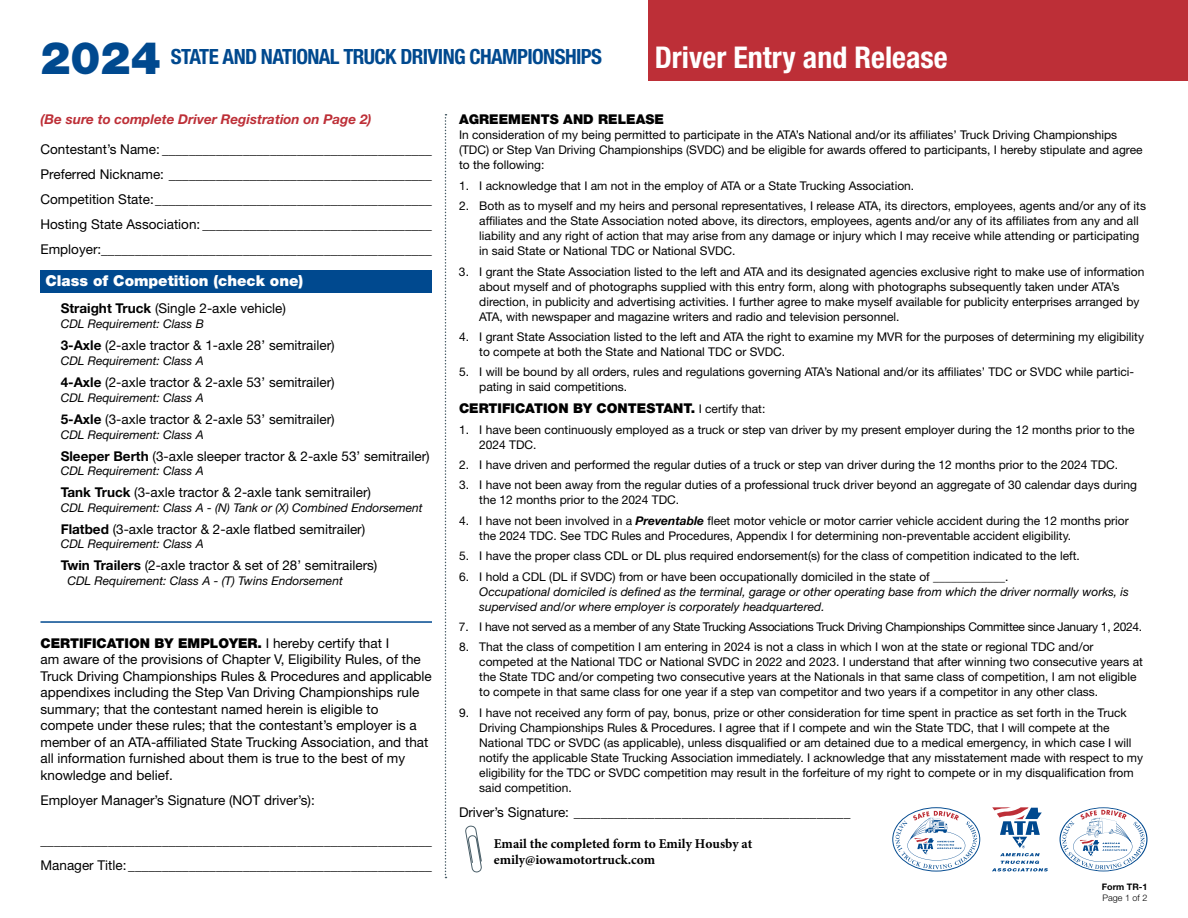
<style>
.page{position:relative;width:1188px;height:918px;background:#fff}
.page>*{position:absolute;margin:0;border:0;box-sizing:border-box;transform-origin:0 0}
.t1{font:900 45px "Helvetica Neue LT Std";color:#00498f}
.t2{font:700 condensed 30px "Helvetica Neue LT Std";color:#fff}
.t3{font:700 condensed 21px "Helvetica Neue LT Std";letter-spacing:-.03em;color:#00498f}
.t4{font:900 15px "Helvetica Neue LT Std";color:#fff}
.t5{font:13.5px/16.5px "Helvetica Neue LT Std";color:#000}
.t6{font:700 13.5px/16.2px "Minion Pro";color:#000}
.t7{font:900 13.5px "Helvetica Neue LT Std";color:#000}
.t8{font:italic 700 13.5px "Helvetica Neue LT Std";color:#bd2f37}
.t9{font:12px/15px "Helvetica Neue LT Std";color:#000}
.t10{font:italic 12px/15px "Helvetica Neue LT Std";color:#000}
.t11{font:12px "Helvetica Neue LT Std";letter-spacing:-.025em;color:#000}
.t12{font:700 9px "Helvetica Neue LT Std";color:#000}
.t13{font:300 9px "Helvetica Neue LT Std";color:#000}
.s1{font-weight:700}
.s2{font-weight:900}
.s3{font-weight:400;font-size:12px}
.s4{font-weight:700;font-style:italic}
</style>
<div class="page">
<div style="left:648px;top:0;width:540px;height:81px;background:#bd2f37"></div>
<hr style="left:40px;top:621px;width:392px;height:2px;background:#00498f">
<div style="left:40px;top:271px;width:392px;height:22px;background:#00498f"></div>
<svg style="left:445px;top:114px;width:2px;height:764px"></svg>
<svg style="left:465px;top:825px;width:17px;height:48px"></svg>
<svg style="left:1060px;top:807px;width:88px;height:64px"></svg>
<svg style="left:892px;top:807px;width:88px;height:65px"></svg>
<svg style="left:992px;top:807px;width:56px;height:64px"></svg>
<h1 class="t1" style="left:40px;top:31px;width:122px">2024</h1>
<h3 class="t3" style="left:171px;top:44px;width:433px">STATE AND NATIONAL TRUCK DRIVING CHAMPIONSHIPS</h3>
<h2 class="t2" style="left:655px;top:39px;width:295px">Driver Entry and Release</h2>
<p class="t8" style="left:40px;top:111px;width:333px">(Be sure to complete Driver Registration on Page 2)</p>
<p class="t5" style="left:40px;top:136px;width:393px;line-height:25.2px;text-align:justify">Contestant’s Name: ________________________________________ Preferred Nickname: _______________________________________ Competition State:_________________________________________ Hosting State Association: __________________________________ Employer:_________________________________________________</p>
<p class="t4" style="left:46px;top:271px;width:259px">Class of Competition (check one)</p>
<p class="t5" style="left:61px;top:300px;width:227px"><span class="s1">Straight Truck</span> (Single 2-axle vehicle)</p>
<p class="t10" style="left:61px;top:316px;width:145px">CDL Requirement: Class B</p>
<p class="t5" style="left:61px;top:337px;width:275px"><span class="s1">3-Axle</span> (2-axle tractor &amp; 1-axle 28’ semitrailer)</p>
<p class="t10" style="left:61px;top:353px;width:144px">CDL Requirement: Class A</p>
<p class="t5" style="left:61px;top:373px;width:275px"><span class="s1">4-Axle</span> (2-axle tractor &amp; 2-axle 53’ semitrailer)</p>
<p class="t10" style="left:61px;top:390px;width:144px">CDL Requirement: Class A</p>
<p class="t5" style="left:61px;top:410px;width:275px"><span class="s1">5-Axle</span> (3-axle tractor &amp; 2-axle 53’ semitrailer)</p>
<p class="t10" style="left:61px;top:427px;width:144px">CDL Requirement: Class A</p>
<p class="t5" style="left:61px;top:447px;width:371px"><span class="s1">Sleeper Berth</span> (3-axle sleeper tractor &amp; 2-axle 53’ semitrailer)</p>
<p class="t10" style="left:61px;top:463px;width:144px">CDL Requirement: Class A</p>
<p class="t5" style="left:61px;top:483px;width:312px"><span class="s1">Tank Truck</span> (3-axle tractor &amp; 2-axle tank semitrailer)</p>
<p class="t10" style="left:61px;top:500px;width:363px">CDL Requirement: Class A - (N) Tank or (X) Combined Endorsement</p>
<p class="t5" style="left:61px;top:520px;width:306px"><span class="s1">Flatbed</span> (3-axle tractor &amp; 2-axle flatbed semitrailer)</p>
<p class="t10" style="left:61px;top:536px;width:144px">CDL Requirement: Class A</p>
<p class="t5" style="left:61px;top:557px;width:318px"><span class="s1">Twin Trailers</span> (2-axle tractor &amp; set of 28’ semitrailers)</p>
<p class="t10" style="left:67px;top:573px;width:277px">CDL Requirement: Class A - (T) Twins Endorsement</p>
<p class="t5" style="left:40px;top:634px;width:393px"><span class="s2">CERTIFICATION BY EMPLOYER.</span> I hereby certify that I<br>am aware of the provisions of Chapter V, Eligibility Rules, of the Truck Driving Championships Rules &amp; Procedures and applicable appendixes including the Step Van Driving Championships rule summary; that the contestant named herein is eligible to compete under these rules; that the contestant’s employer is a member of an ATA-affiliated State Trucking Association, and that all information furnished about them is true to the best of my knowledge and belief.</p>
<p class="t5" style="left:40px;top:791px;width:276px">Employer Manager’s Signature (NOT driver’s):</p>
<p class="t5" style="left:40px;top:827px;width:393px;line-height:25.2px">__________________________________________________________<br>Manager Title: _____________________________________________</p>
<p class="t7" style="left:459px;top:111px;width:207px">AGREEMENTS AND RELEASE</p>
<p class="t9" style="left:459px;top:127px;width:685px">In consideration of my being permitted to participate in the ATA’s National and/or its affiliates’ Truck Driving Championships (TDC) or Step Van Driving Championships (SVDC) and be eligible for awards offered to participants, I hereby stipulate and agree to the following:</p>
<p class="t9" style="left:459px;top:178px;width:457px">1. I acknowledge that I am not in the employ of ATA or a State Trucking Association.</p>
<p class="t9" style="left:479px;top:198px;width:668px;text-indent:-20px">2. Both as to myself and my heirs and personal representatives, I release ATA, its directors, employees, agents and/or any of its affiliates and the State Association noted above, its directors, employees, agents and/or any of its affiliates from any and all liability and any right of action that may arise from any damage or injury which I may receive while attending or participating in said State or National TDC or National SVDC.</p>
<p class="t9" style="left:479px;top:264px;width:667px;text-indent:-20px">3. I grant the State Association listed to the left and ATA and its designated agencies exclusive right to make use of information about myself and of photographs supplied with this entry form, along with photographs subsequently taken under ATA’s direction, in publicity and advertising activities. I further agree to make myself available for publicity enterprises arranged by ATA, with newspaper and magazine writers and radio and television personnel.</p>
<p class="t9" style="left:479px;top:329px;width:666px;text-indent:-20px">4. I grant State Association listed to the left and ATA the right to examine my MVR for the purposes of determining my eligibility to compete at both the State and National TDC or SVDC.</p>
<p class="t9" style="left:479px;top:364px;width:656px;text-indent:-20px">5. I will be bound by all orders, rules and regulations governing ATA’s National and/or its affiliates’ TDC or SVDC while partici&shy;pating in said competitions.</p>
<p class="t7" style="left:459px;top:400px;width:308px">CERTIFICATION BY CONTESTANT. <span class="s3">I certify that:</span></p>
<p class="t9" style="left:479px;top:422px;width:657px;text-indent:-20px">1. I have been continuously employed as a truck or step van driver by my present employer during the 12 months prior to the<br>2024 TDC.</p>
<p class="t9" style="left:459px;top:457px;width:661px">2. I have driven and performed the regular duties of a truck or step van driver during the 12 months prior to the 2024 TDC.</p>
<p class="t9" style="left:479px;top:477px;width:659px;text-indent:-20px">3. I have not been away from the regular duties of a professional truck driver beyond an aggregate of 30 calendar days during the 12 months prior to the 2024 TDC.</p>
<p class="t9" style="left:479px;top:513px;width:651px;text-indent:-20px">4. I have not been involved in a <span class="s4">Preventable</span> fleet motor vehicle or motor carrier vehicle accident during the 12 months prior the 2024 TDC. See TDC Rules and Procedures, Appendix I for determining non-preventable accident eligibility.</p>
<p class="t9" style="left:459px;top:548px;width:622px">5. I have the proper class CDL or DL plus required endorsement(s) for the class of competition indicated to the left.</p>
<p class="t9" style="left:459px;top:569px;width:551px">6. I hold a CDL (DL if SVDC) from or have been occupationally domiciled in the state of ____________.</p>
<p class="t10" style="left:479px;top:584px;width:651px">Occupational domiciled is defined as the terminal, garage or other operating base from which the driver normally works, is supervised and/or where employer is corporately headquartered.</p>
<p class="t11" style="left:459px;top:619px;width:685px">7. I have not served as a member of any State Trucking Associations Truck Driving Championships Committee since January 1, 2024.</p>
<p class="t9" style="left:479px;top:639px;width:665px;text-indent:-20px">8. That the class of competition I am entering in 2024 is not a class in which I won at the state or regional TDC and/or competed at the National TDC or National SVDC in 2022 and 2023. I understand that after winning two consecutive years at the State TDC and/or competing two consecutive years at the Nationals in that same class of competition, I am not eligible to compete in that same class for one year if a step van competitor and two years if a competitor in any other class.</p>
<p class="t9" style="left:479px;top:705px;width:665px;text-indent:-20px">9. I have not received any form of pay, bonus, prize or other consideration for time spent in practice as set forth in the Truck Driving Championships Rules &amp; Procedures. I agree that if I compete and win the State TDC, that I will compete at the National TDC or SVDC (as applicable), unless disqualified or am detained due to a medical emergency, in which case I will notify the applicable State Trucking Association immediately. I acknowledge that any misstatement made with respect to my eligibility for the TDC or SVDC competition may result in the forfeiture of my right to compete or in my disqualification from said competition.</p>
<p class="t5" style="left:459px;top:804px;width:393px">Driver’s Signature: _________________________________________</p>
<p class="t6" style="left:494px;top:835px;width:260px">Email the completed form to Emily Housby at emily@iowamotortruck.com</p>
<p class="t12" style="left:1102px;top:882px;width:47px">Form TR-1</p>
<p class="t13" style="left:1103px;top:892px;width:46px">Page 1 of 2</p>
</div>
